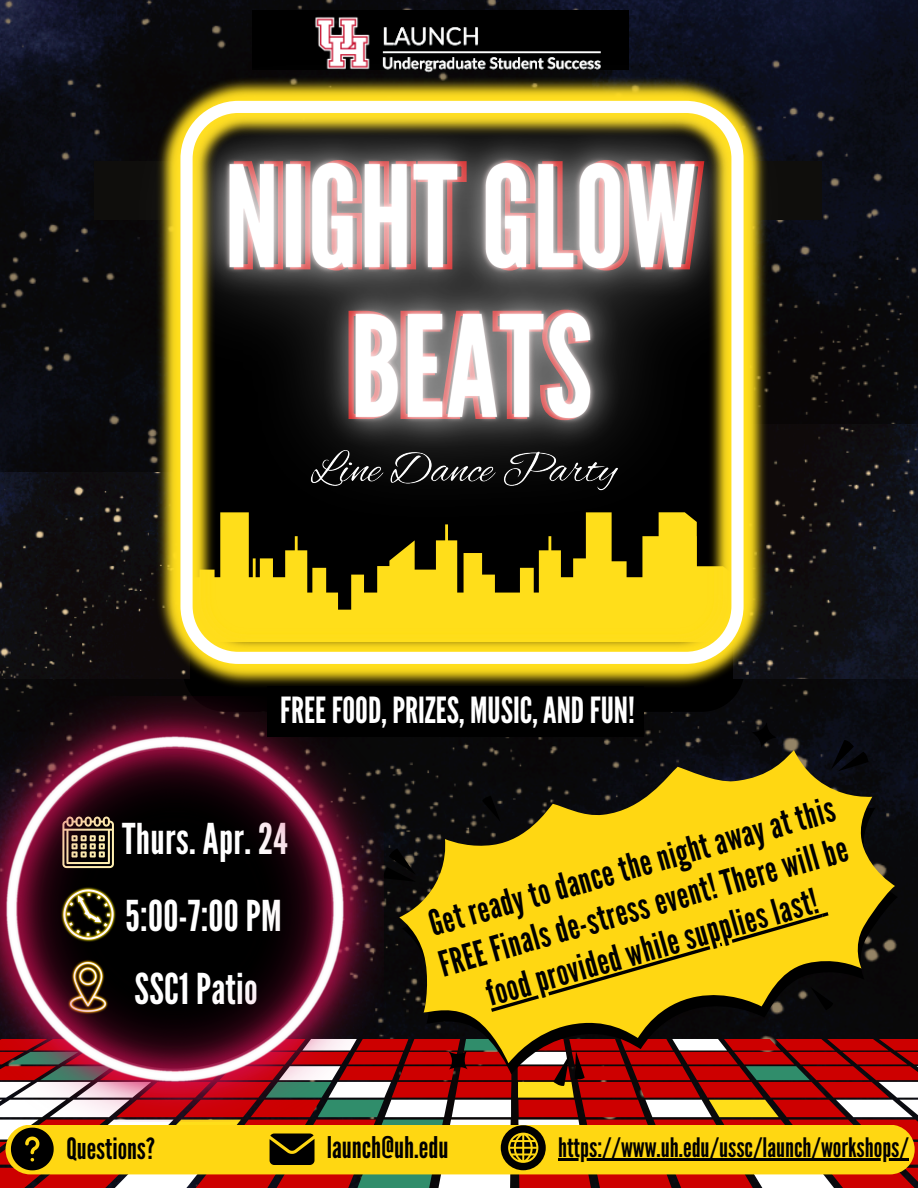
<style>
.page{position:relative;width:918px;height:1188px;background:#fff}
.page>*{position:absolute;margin:0;border:0;box-sizing:border-box;transform-origin:0 0}
.t1{font:42.45px "League Gothic";letter-spacing:.005em;color:#fff}
.t2{font:36px "League Gothic";color:#fff}
.t3{font:35.4px/41.7px "League Gothic";color:#000}
.t4{font:29.85px "League Gothic";color:#000}
.t5{font:29.25px "League Gothic";color:#000}
.t6{font:26.85px "League Gothic";color:#000}
</style>
<div class="page">
<img style="left:0;top:0;width:918px;height:733px">
<svg style="left:0;top:1099px;width:918px;height:89px"></svg>
<img style="left:0;top:472px;width:151px;height:206px">
<img style="left:773px;top:425px;width:145px;height:254px">
<img style="left:151px;top:639px;width:622px;height:54px">
<svg style="left:180px;top:639px;width:564px;height:25px"></svg>
<img style="left:0;top:696px;width:384px;height:426px">
<div style="left:6px;top:1125px;width:909px;height:49px;background:#ffd712;border-radius:25px"></div>
<svg style="left:11px;top:1128px;width:43px;height:42px"></svg>
<svg style="left:270px;top:1134px;width:45px;height:31px"></svg>
<svg style="left:501px;top:1125px;width:45px;height:45px"></svg>
<hr style="left:558px;top:1158px;width:351px;height:3px;background:#000">
<svg style="left:383px;top:733px;width:535px;height:366px;background:#982011"></svg>
<svg style="left:380px;top:722px;width:536px;height:366px;background:#815b10"></svg>
<div style="left:268px;top:686px;width:376px;height:51px;background:#000"></div>
<svg style="left:491px;top:912px;width:343px;height:101px;background:#d8b610"></svg>
<img style="left:39px;top:0;width:866px;height:639px">
<h3 class="t2" style="left:280px;top:689px;width:356px">FREE FOOD,PRIZES, MUSIC,ANDFUN!</h3>
<p class="t1" style="left:122px;top:814px;width:167px">Thurs. Apr. 24</p>
<h1 class="t1" style="left:125px;top:891px;width:158px">5:00-7:00 PM</h1>
<p class="t1" style="left:135px;top:964px;width:125px">SSC1 Patio</p>
<p class="t3" style="left:423px;top:905px;width:425px;rotate:-16deg">Get ready to dance the night away at this<br>FREE Finals de-stress event! There will be</p>
<p class="t3" style="left:481px;top:975px;width:345px;rotate:-16deg">food provided while supplies last!</p>
<h4 class="t5" style="left:66px;top:1132px;width:90px">Questions?</h4>
<p class="t4" style="left:327px;top:1130px;width:123px">launch@uh.edu</p>
<p class="t6" style="left:558px;top:1131px;width:352px">https://www.uh.edu/ussc/launch/workshops/</p>
</div>
